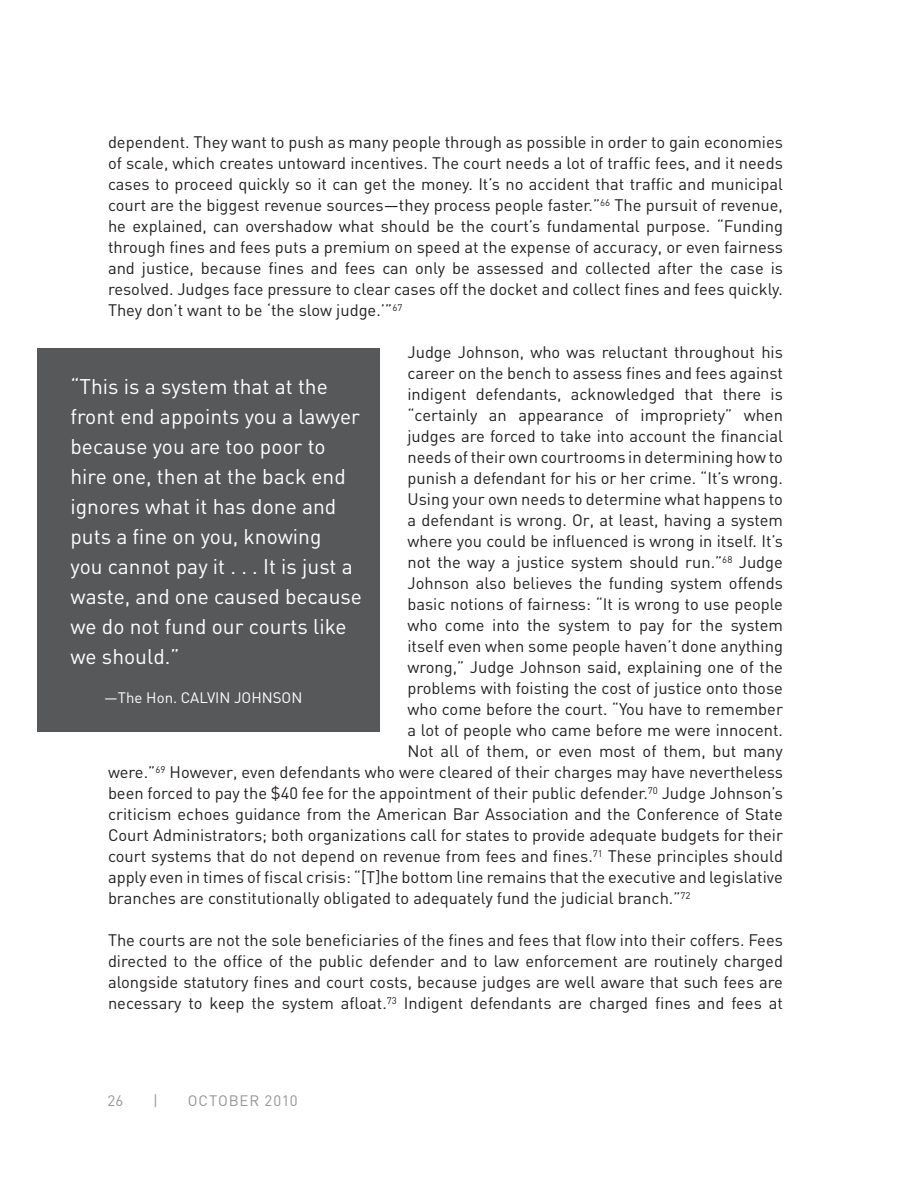
<style>
.page{position:relative;width:918px;height:1188px;background:#fff}
.page>*{position:absolute;margin:0;border:0;box-sizing:border-box;transform-origin:0 0}
.t1{font:21px/30px "DIN";color:#fff}
.t2{font:16.5px/21px "DIN";color:#231f20;text-align:justify}
.t3{font:15px "DIN";color:#fff}
.t4{font:15px "DIN";letter-spacing:.055em;color:#939598}
</style>
<div class="page">
<div style="left:38px;top:348px;width:342px;height:383px;background:#57585a"></div>
<p class="t2" style="left:108px;top:132px;width:677px">dependent. They want to push as many people through as possible in order to gain economies of scale, which creates untoward incentives. The court needs a lot of traffic fees, and it needs cases to proceed quickly so it can get the money. It’s no accident that traffic and municipal court are the biggest revenue sources—they process people faster.”<sup>66</sup> The pursuit of revenue, he explained, can overshadow what should be the court’s fundamental purpose. “Funding through fines and fees puts a premium on speed at the expense of accuracy, or even fairness and justice, because fines and fees can only be assessed and collected after the case is resolved. Judges face pressure to clear cases off the docket and collect fines and fees quickly.<br>They don’t want to be ‘the slow judge.’”<sup>67</sup></p>
<p class="t2" style="left:407px;top:342px;width:377px">Judge Johnson, who was reluctant throughout his</p>
<p class="t2" style="left:407px;top:363px;width:377px">career on the bench to assess fines and fees against</p>
<p class="t2" style="left:407px;top:384px;width:377px">indigent defendants, acknowledged that there is</p>
<p class="t2" style="left:407px;top:405px;width:377px">“certainly an appearance of impropriety” when</p>
<p class="t2" style="left:407px;top:426px;width:377px">judges are forced to take into account the financial</p>
<p class="t2" style="left:407px;top:447px;width:377px">needs of their own courtrooms in determining how to</p>
<p class="t2" style="left:407px;top:468px;width:377px">punish a defendant for his or her crime. “It’s wrong.</p>
<p class="t2" style="left:407px;top:489px;width:377px">Using your own needs to determine what happens to</p>
<p class="t2" style="left:407px;top:510px;width:377px">a defendant is wrong. Or, at least, having a system</p>
<p class="t2" style="left:407px;top:531px;width:377px">where you could be influenced is wrong in itself. It’s</p>
<p class="t2" style="left:407px;top:552px;width:377px">not the way a justice system should run.”<sup>68</sup> Judge</p>
<p class="t2" style="left:407px;top:573px;width:377px">Johnson also believes the funding system offends</p>
<p class="t2" style="left:407px;top:594px;width:377px">basic notions of fairness: “It is wrong to use people</p>
<p class="t2" style="left:407px;top:615px;width:377px">who come into the system to pay for the system</p>
<p class="t2" style="left:407px;top:636px;width:377px">itself even when some people haven’t done anything</p>
<p class="t2" style="left:407px;top:657px;width:377px">wrong,” Judge Johnson said, explaining one of the</p>
<p class="t2" style="left:407px;top:678px;width:377px">problems with foisting the cost of justice onto those</p>
<p class="t2" style="left:407px;top:699px;width:377px">who come before the court. “You have to remember</p>
<p class="t2" style="left:407px;top:720px;width:377px">a lot of people who came before me were innocent.</p>
<p class="t2" style="left:407px;top:741px;width:377px">Not all of them, or even most of them, but many</p>
<p class="t2" style="left:108px;top:762px;width:676px">were.”<sup>69</sup> However, even defendants who were cleared of their charges may have nevertheless</p>
<p class="t2" style="left:108px;top:783px;width:677px">been forced to pay the $40 fee for the appointment of their public defender.<sup>70</sup> Judge Johnson’s</p>
<p class="t2" style="left:108px;top:804px;width:676px">criticism echoes guidance from the American Bar Association and the Conference of State</p>
<p class="t2" style="left:108px;top:825px;width:677px">Court Administrators; both organizations call for states to provide adequate budgets for their</p>
<p class="t2" style="left:108px;top:846px;width:677px">court systems that do not depend on revenue from fees and fines.<sup>71</sup> These principles should</p>
<p class="t2" style="left:108px;top:867px;width:676px">apply even in times of fiscal crisis: “[T]he bottom line remains that the executive and legislative</p>
<p class="t2" style="left:108px;top:888px;width:584px">branches are constitutionally obligated to adequately fund the judicial branch.”<sup>72</sup></p>
<p class="t2" style="left:108px;top:930px;width:677px">The courts are not the sole beneficiaries of the fines and fees that flow into their coffers. Fees directed to the office of the public defender and to law enforcement are routinely charged alongside statutory fines and court costs, because judges are well aware that such fees are necessary to keep the system afloat.<sup>73</sup> Indigent defendants are charged fines and fees at</p>
<p class="t1" style="left:70px;top:371px;width:293px">“This is a system that at the front end appoints you a lawyer because you are too poor to hire one, then at the back end ignores what it has done and puts a fine on you, knowing<br>you cannot pay it . . . It is just a waste, and one caused because we do not fund our courts like we should.”</p>
<p class="t3" style="left:104px;top:688px;width:200px">—The Hon. CALVIN JOHNSON</p>
<p class="t4" style="left:108px;top:1091px;width:17px">26</p>
<p class="t4" style="left:153px;top:1091px;width:6px">|</p>
<p class="t4" style="left:188px;top:1091px;width:111px">OCTOBER 2010</p>
</div>
